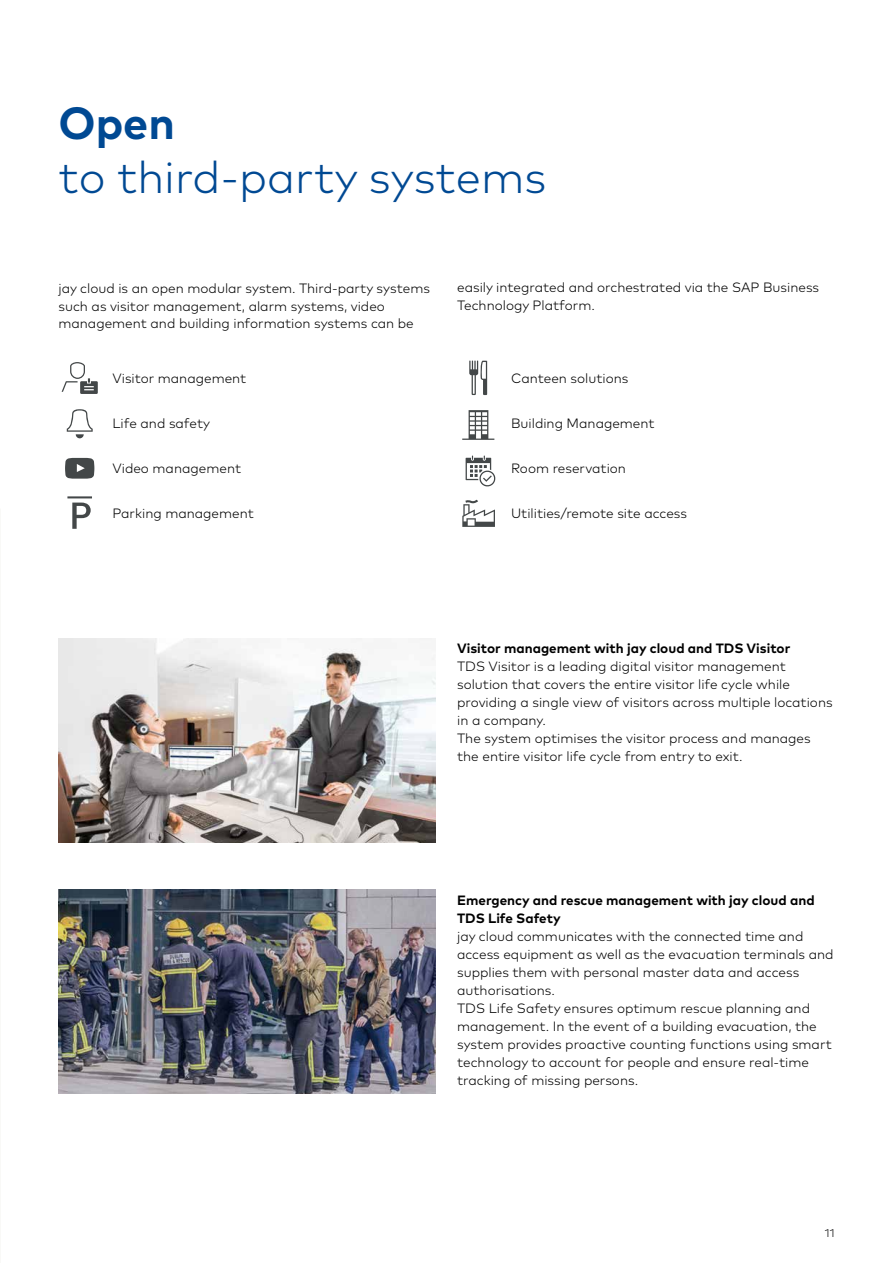
<style>
.page{position:relative;width:893px;height:1263px;background:#fff}
.page>*{position:absolute;margin:0;border:0;box-sizing:border-box;transform-origin:0 0}
.t1{font:300 45px "Mark Pro";color:#004993}
.t2{font:700 45px "Mark Pro";color:#004993}
.t3{font:300 13.5px/18px "Mark Pro";color:#000}
.t4{font:700 13.5px/18px "Mark Pro";color:#000}
.t5{font:300 11.25px "Mark Pro";color:#000}
</style>
<div class="page">
<img style="left:58px;top:639px;width:378px;height:204px">
<img style="left:58px;top:889px;width:378px;height:205px">
<svg style="left:62px;top:362px;width:36px;height:32px"></svg>
<svg style="left:67px;top:409px;width:26px;height:29px"></svg>
<svg style="left:65px;top:458px;width:29px;height:21px"></svg>
<svg style="left:67px;top:496px;width:25px;height:33px"></svg>
<svg style="left:469px;top:361px;width:18px;height:34px"></svg>
<svg style="left:462px;top:410px;width:32px;height:30px"></svg>
<svg style="left:466px;top:456px;width:30px;height:31px"></svg>
<svg style="left:462px;top:500px;width:33px;height:27px"></svg>
<h1 class="t2" style="left:58px;top:89px;width:118px">Open</h1>
<h1 class="t1" style="left:58px;top:144px;width:489px">to third-party systems</h1>
<p class="t3" style="left:58px;top:278px;width:373px">jay cloud is an open modular system. Third-party systems such as visitor management, alarm systems, video management and building information systems can be</p>
<p class="t3" style="left:457px;top:278px;width:364px">easily integrated and orchestrated via the SAP Business<br>Technology Platform.</p>
<p class="t3" style="left:112px;top:368px;width:135px">Visitor management</p>
<p class="t3" style="left:112px;top:413px;width:99px">Life and safety</p>
<p class="t3" style="left:112px;top:458px;width:130px">Video management</p>
<p class="t3" style="left:112px;top:503px;width:143px">Parking management</p>
<p class="t3" style="left:511px;top:368px;width:119px">Canteen solutions</p>
<p class="t3" style="left:511px;top:413px;width:145px">Building Management</p>
<p class="t3" style="left:511px;top:458px;width:116px">Room reservation</p>
<p class="t3" style="left:511px;top:503px;width:177px">Utilities/remote site access</p>
<p class="t4" style="left:457px;top:638px;width:335px">Visitor management with jay cloud and TDS Visitor</p>
<p class="t3" style="left:457px;top:656px;width:377px">TDS Visitor is a leading digital visitor management solution that covers the entire visitor life cycle while providing a single view of visitors across multiple locations in a company.<br>The system optimises the visitor process and manages the entire visitor life cycle from entry to exit.</p>
<p class="t4" style="left:457px;top:890px;width:359px">Emergency and rescue management with jay cloud and<br>TDS Life Safety</p>
<p class="t3" style="left:457px;top:926px;width:378px">jay cloud communicates with the connected time and access equipment as well as the evacuation terminals and supplies them with personal master data and access authorisations.<br>TDS Life Safety ensures optimum rescue planning and management. In the event of a building evacuation, the system provides proactive counting functions using smart technology to account for people and ensure real-time tracking of missing persons.</p>
<p class="t5" style="left:825px;top:1224px;width:11px">11</p>
</div>
